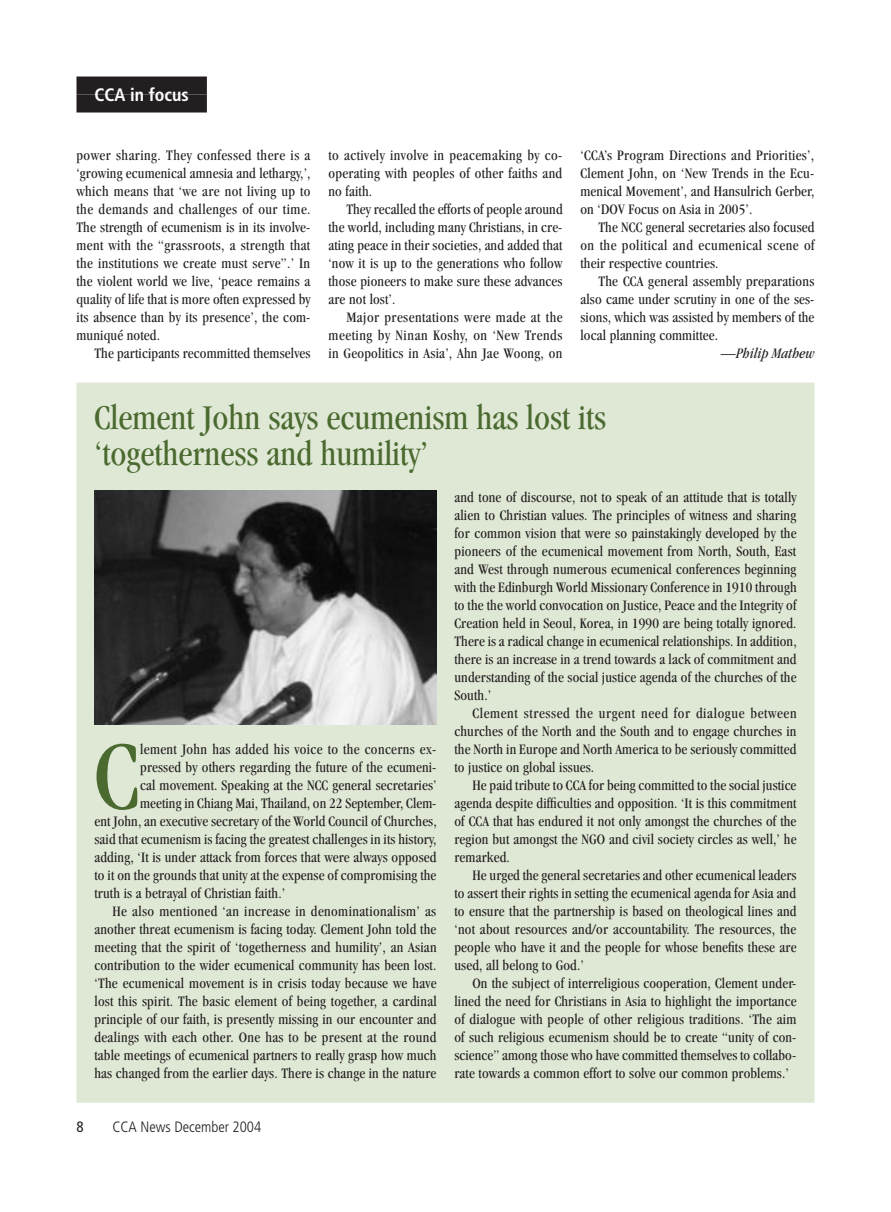
<style>
.page{position:relative;width:891px;height:1212px;background:#fff}
.page>*{position:absolute;margin:0;border:0;box-sizing:border-box;transform-origin:0 0}
.t1{font:condensed 100.65px "Garamond";color:#4b6a30}
.t2{font:condensed 36px/36px "Garamond";color:#4b6a30}
.t3{font:700 condensed 18px "Frutiger";color:#fff}
.t4{font:condensed 15px/18px "Garamond";letter-spacing:.01em;color:#231f20;text-align:justify}
.t5{font:300 condensed 15px "Frutiger";color:#231f20}
.t6{font:italic condensed 15px "Garamond";letter-spacing:.01em;color:#231f20}
.t7{font:condensed 15px "Frutiger";color:#231f20}
</style>
<div class="page">
<div style="left:76px;top:382px;width:738px;height:720px;background:#dfe8d5"></div>
<img style="left:94px;top:490px;width:342px;height:234px">
<div style="left:76px;top:76px;width:131px;height:18px;background:#231f20"></div>
<div style="left:76px;top:94px;width:131px;height:18px;background:#231f20"></div>
<p class="t3" style="left:94px;top:84px;width:96px">CCA in focus</p>
<p class="t4" style="left:76px;top:146px;width:236px">power sharing. They confessed there is a ‘growing ecumenical amnesia and lethargy,’, which means that ‘we are not living up to the demands and challenges of our time.<br>The strength of ecumenism is in its involve&shy;ment with the “grassroots, a strength that the institutions we create must serve”.’ In the violent world we live, ‘peace remains a quality of life that is more often expressed by its absence than by its presence’, the com&shy;muniqué noted.</p>
<p class="t4" style="left:94px;top:344px;width:218px">The participants recommitted themselves</p>
<p class="t4" style="left:328px;top:146px;width:236px">to actively involve in peacemaking by co&shy;operating with peoples of other faiths and no faith.</p>
<p class="t4" style="left:328px;top:200px;width:236px;text-indent:18px">They recalled the efforts of people around the world, including many Christians, in cre&shy;ating peace in their societies, and added that ‘now it is up to the generations who follow those pioneers to make sure these advances are not lost’.</p>
<p class="t4" style="left:328px;top:308px;width:236px;text-indent:18px">Major presentations were made at the meeting by Ninan Koshy, on ‘New Trends in Geopolitics in Asia’, Ahn Jae Woong, on</p>
<p class="t4" style="left:580px;top:146px;width:236px">‘CCA’s Program Directions and Priorities’, Clement John, on ‘New Trends in the Ecu&shy;menical Movement’, and Hansulrich Gerber, on ‘DOV Focus on Asia in 2005’.</p>
<p class="t4" style="left:580px;top:218px;width:236px;text-indent:18px">The NCC general secretaries also focused on the political and ecumenical scene of their respective countries.</p>
<p class="t4" style="left:580px;top:272px;width:236px;text-indent:18px">The CCA general assembly preparations also came under scrutiny in one of the ses&shy;sions, which was assisted by members of the local planning committee.</p>
<p class="t6" style="left:721px;top:345px;width:95px">—Philip Mathew</p>
<h2 class="t2" style="left:94px;top:399px;width:513px">Clement John says ecumenism has lost its ‘togetherness and humility’</h2>
<h1 class="t1" style="left:94px;top:720px;width:46px">C</h1>
<p class="t4" style="left:140px;top:740px;width:298px">lement John has added his voice to the concerns ex-</p>
<p class="t4" style="left:140px;top:758px;width:298px">pressed by others regarding the future of the ecumeni-</p>
<p class="t4" style="left:140px;top:776px;width:298px">cal movement. Speaking at the NCC general secretaries’</p>
<p class="t4" style="left:140px;top:794px;width:298px">meeting in Chiang Mai, Thailand, on 22 September, Clem-</p>
<p class="t4" style="left:95px;top:812px;width:344px">ent John, an executive secretary of the World Council of Churches,</p>
<p class="t4" style="left:95px;top:830px;width:343px">said that ecumenism is facing the greatest challenges in its history,</p>
<p class="t4" style="left:95px;top:848px;width:344px">adding, ‘It is under attack from forces that were always opposed</p>
<p class="t4" style="left:95px;top:866px;width:343px">to it on the grounds that unity at the expense of compromising the</p>
<p class="t4" style="left:95px;top:884px;width:192px">truth is a betrayal of Christian faith.’</p>
<p class="t4" style="left:113px;top:902px;width:325px">He also mentioned ‘an increase in denominationalism’ as</p>
<p class="t4" style="left:95px;top:920px;width:343px">another threat ecumenism is facing today. Clement John told the</p>
<p class="t4" style="left:95px;top:938px;width:344px">meeting that the spirit of ‘togetherness and humility’, an Asian</p>
<p class="t4" style="left:95px;top:956px;width:343px">contribution to the wider ecumenical community has been lost.</p>
<p class="t4" style="left:95px;top:974px;width:344px">‘The ecumenical movement is in crisis today because we have</p>
<p class="t4" style="left:95px;top:992px;width:344px">lost this spirit. The basic element of being together, a cardinal</p>
<p class="t4" style="left:95px;top:1010px;width:344px">principle of our faith, is presently missing in our encounter and</p>
<p class="t4" style="left:95px;top:1028px;width:343px">dealings with each other. One has to be present at the round</p>
<p class="t4" style="left:95px;top:1046px;width:344px">table meetings of ecumenical partners to really grasp how much</p>
<p class="t4" style="left:95px;top:1064px;width:343px">has changed from the earlier days. There is change in the nature</p>
<p class="t7" style="left:76px;top:1118px;width:9px">8</p>
<p class="t5" style="left:112px;top:1118px;width:150px">CCA News December 2004</p>
<p class="t4" style="left:455px;top:488px;width:344px">and tone of discourse, not to speak of an attitude that is totally alien to Christian values. The principles of witness and sharing for common vision that were so painstakingly developed by the pioneers of the ecumenical movement from North, South, East and West through numerous ecumenical conferences beginning with the Edinburgh World Missionary Conference in 1910 through to the the world convocation on Justice, Peace and the Integrity of Creation held in Seoul, Korea, in 1990 are being totally ignored.<br>There is a radical change in ecumenical relationships. In addition, there is an increase in a trend towards a lack of commitment and understanding of the social justice agenda of the churches of the South.’</p>
<p class="t4" style="left:455px;top:704px;width:344px;text-indent:18px">Clement stressed the urgent need for dialogue between churches of the North and the South and to engage churches in the North in Europe and North America to be seriously committed to justice on global issues.</p>
<p class="t4" style="left:455px;top:776px;width:344px;text-indent:18px">He paid tribute to CCA for being committed to the social justice agenda despite difficulties and opposition. ‘It is this commitment of CCA that has endured it not only amongst the churches of the region but amongst the NGO and civil society circles as well,’ he remarked.</p>
<p class="t4" style="left:455px;top:866px;width:344px;text-indent:18px">He urged the general secretaries and other ecumenical leaders to assert their rights in setting the ecumenical agenda for Asia and to ensure that the partnership is based on theological lines and ‘not about resources and/or accountability. The resources, the people who have it and the people for whose benefits these are used, all belong to God.’</p>
<p class="t4" style="left:454px;top:974px;width:344px;text-indent:18px">On the subject of interreligious cooperation, Clement under&shy;lined the need for Christians in Asia to highlight the importance of dialogue with people of other religious traditions. ‘The aim of such religious ecumenism should be to create “unity of con&shy;science” among those who have committed themselves to collabo&shy;rate towards a common effort to solve our common problems.’</p>
</div>
